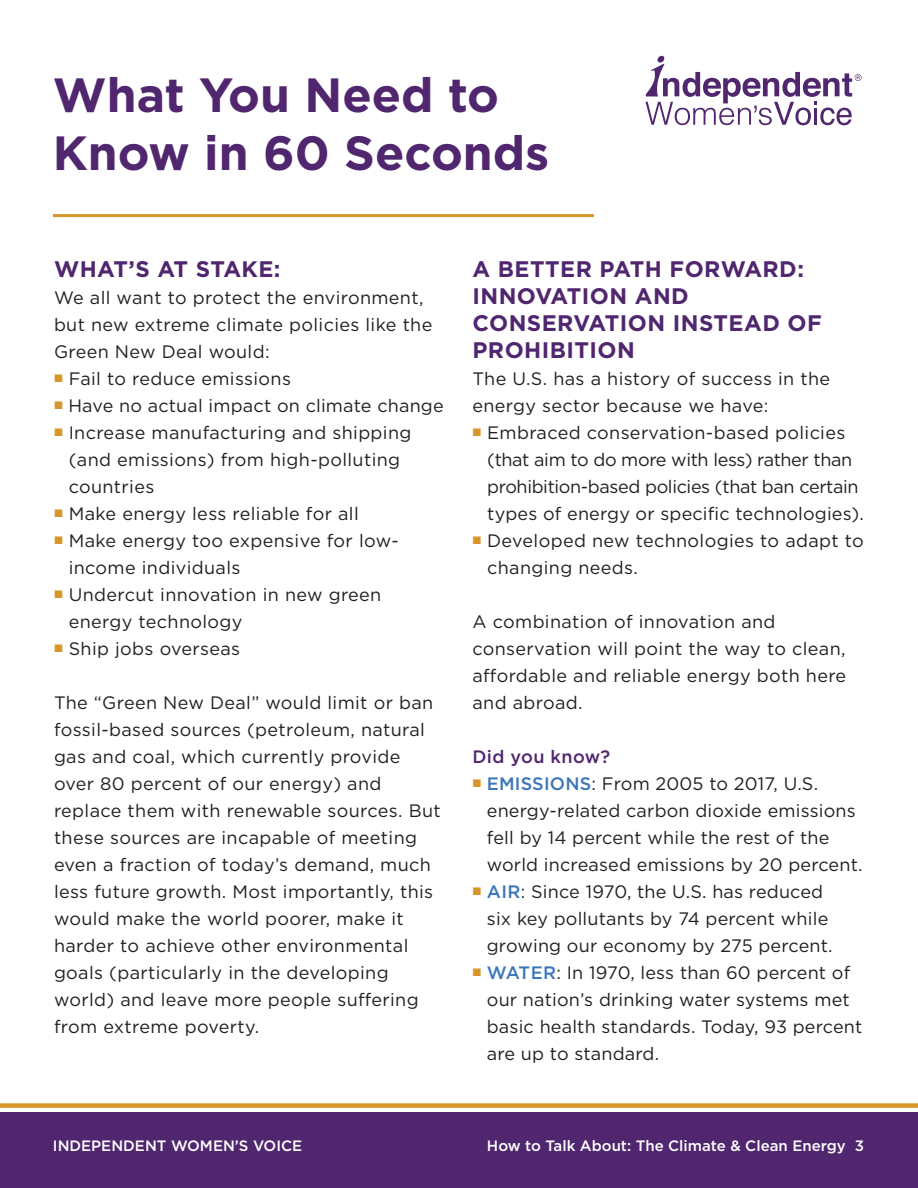
<style>
.page{position:relative;width:918px;height:1188px;background:#fff}
.page>*{position:absolute;margin:0;border:0;box-sizing:border-box;transform-origin:0 0}
.SECTION_HEADER{font:700 48px/57.6px "Gotham";color:#50266f}
.AHEAD{font:700 22.5px/27px "Gotham";letter-spacing:.02em;color:#50266f}
.t1{font:18px/27px "Gotham";letter-spacing:.02em;color:#231f20}
.t2{font:18px/27px "Gotham";letter-spacing:-.015em;color:#231f20}
.BHEAD{font:500 18px "Gotham";letter-spacing:.02em;color:#50266f}
.t3{font:500 15px "Gotham";color:#fff}
.s1{font-weight:500;color:#3b76ba}
</style>
<div class="page">
<div style="left:0;top:1113px;width:918px;height:75px;background:#50266f"></div>
<div style="left:0;top:1103px;width:918px;height:5px;background:#d99628"></div>
<svg style="left:646px;top:56px;width:216px;height:69px"></svg>
<hr style="left:53px;top:214px;width:541px;height:3px;background:#d99628">
<p class="SECTION_HEADER" style="left:53px;top:65px;width:498px">What You Need to<br>Know in 60 Seconds</p>
<p class="AHEAD" style="left:54px;top:255px;width:228px">WHAT’S AT STAKE:</p>
<p class="t1" style="left:54px;top:284px;width:380px">We all want to protect the environment, but new extreme climate policies like the<br>Green New Deal would:</p>
<p class="t1" style="left:54px;top:365px;width:239px"><sup>P</sup> Fail to reduce emissions</p>
<p class="t1" style="left:54px;top:392px;width:391px"><sup>P</sup> Have no actual impact on climate change</p>
<p class="t1" style="left:69px;top:419px;width:344px;text-indent:-15px"><sup>P</sup> Increase manufacturing and shipping (and emissions) from high-polluting countries</p>
<p class="t1" style="left:54px;top:500px;width:306px"><sup>P</sup> Make energy less reliable for all</p>
<p class="t1" style="left:69px;top:527px;width:331px;text-indent:-15px"><sup>P</sup> Make energy too expensive for low&shy;income individuals</p>
<p class="t1" style="left:69px;top:581px;width:314px;text-indent:-15px"><sup>P</sup> Undercut innovation in new green energy technology</p>
<p class="t1" style="left:54px;top:635px;width:188px"><sup>P</sup> Ship jobs overseas</p>
<p class="t1" style="left:54px;top:689px;width:388px">The “Green New Deal” would limit or ban fossil-based sources (petroleum, natural gas and coal, which currently provide over 80 percent of our energy) and replace them with renewable sources. But these sources are incapable of meeting even a fraction of today’s demand, much less future growth. Most importantly, this would make the world poorer, make it harder to achieve other environmental goals (particularly in the developing world) and leave more people suffering from extreme poverty.</p>
<p class="AHEAD" style="left:472px;top:255px;width:351px">A BETTER PATH FORWARD:<br>INNOVATION AND<br>CONSERVATION INSTEAD OF<br>PROHIBITION</p>
<p class="t1" style="left:472px;top:365px;width:359px">The U.S. has a history of success in the energy sector because we have:</p>
<p class="t2" style="left:487px;top:419px;width:378px;text-indent:-15px"><sup>P</sup> Embraced conservation-based policies (that aim to do more with less) rather than prohibition-based policies (that ban certain types of energy or specific technologies).</p>
<p class="t1" style="left:487px;top:527px;width:378px;text-indent:-15px"><sup>P</sup> Developed new technologies to adapt to changing needs.</p>
<p class="t1" style="left:472px;top:608px;width:375px">A combination of innovation and conservation will point the way to clean, affordable and reliable energy both here and abroad.</p>
<p class="BHEAD" style="left:472px;top:745px;width:139px">Did you know?</p>
<p class="t1" style="left:487px;top:770px;width:377px;text-indent:-14px"><sup>P</sup> <span class="s1">EMISSIONS</span>: From 2005 to 2017, U.S. energy-related carbon dioxide emissions fell by 14 percent while the rest of the world increased emissions by 20 percent.</p>
<p class="t1" style="left:487px;top:878px;width:347px;text-indent:-14px"><sup>P</sup> <span class="s1">AIR</span>: Since 1970, the U.S. has reduced six key pollutants by 74 percent while growing our economy by 275 percent.</p>
<p class="t1" style="left:487px;top:959px;width:377px;text-indent:-14px"><sup>P</sup> <span class="s1">WATER</span>: In 1970, less than 60 percent of our nation’s drinking water systems met basic health standards. Today, 93 percent are up to standard.</p>
<p class="t3" style="left:53px;top:1136px;width:251px">INDEPENDENT WOMEN’S VOICE</p>
<p class="t3" style="left:487px;top:1136px;width:379px">How to Talk About: The Climate &amp; Clean Energy 3</p>
</div>
